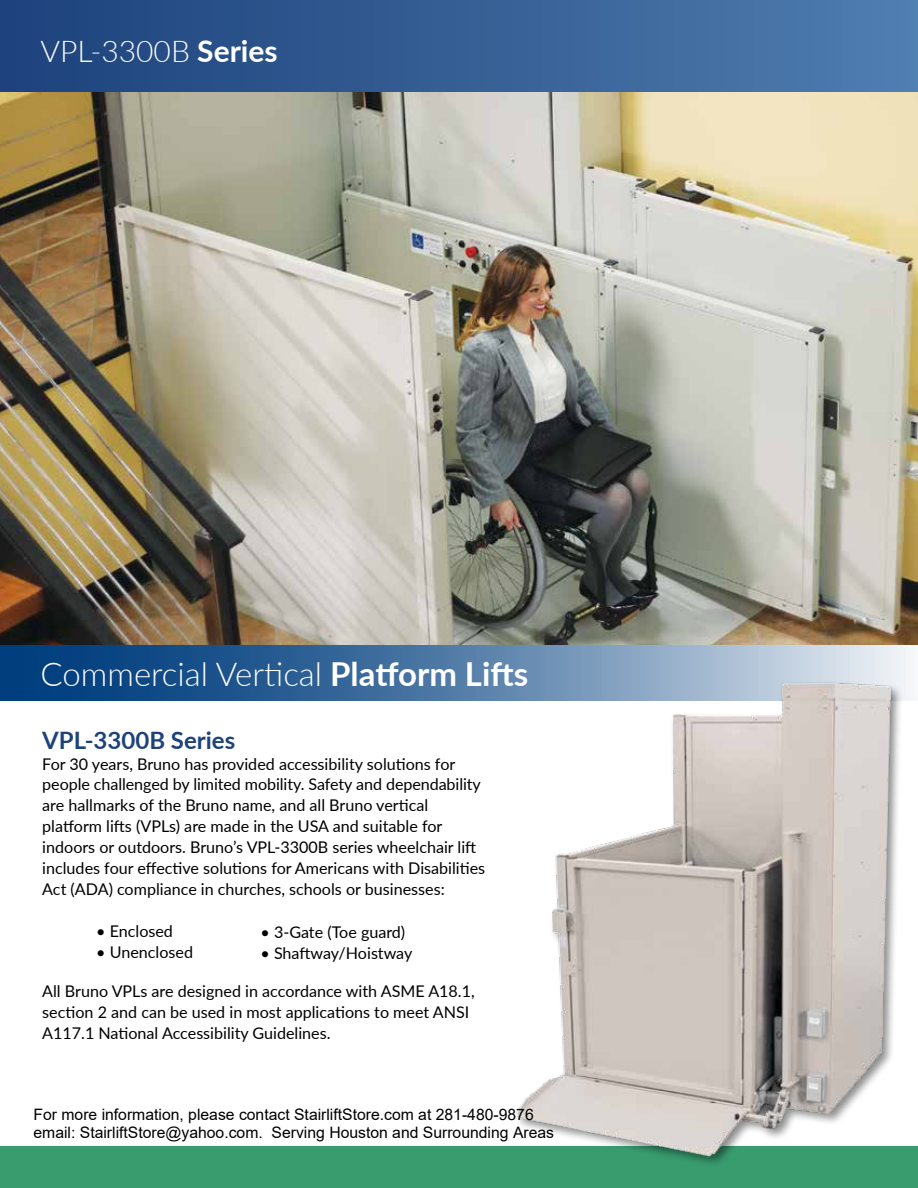
<style>
.page{position:relative;width:918px;height:1188px;background:#fff}
.page>*{position:absolute;margin:0;border:0;box-sizing:border-box;transform-origin:0 0}
.t1{font:300 33px "Lato";color:#fff}
.t2{font:300 30px "Lato";color:#fff}
.t3{font:700 24px "Lato";color:#1e427c}
.t4{font:16.2px/21px "Lato";color:#000}
.t5{font:15.75px/18.1px "Arial";color:#000}
.s1{font-weight:700}
</style>
<div class="page">
<svg style="left:0;top:645px;width:914px;height:55px;background:#43709f"></svg>
<div style="left:0;top:0;width:918px;height:93px;background:linear-gradient(to right,#1d417b,#507db0)"></div>
<img style="left:0;top:93px;width:918px;height:552px">
<div style="left:0;top:1142px;width:918px;height:46px;background:#000;opacity:.27"></div>
<div style="left:0;top:1147px;width:918px;height:41px;background:#389c6f"></div>
<img style="left:500px;top:665px;width:412px;height:499px">
<h2 class="t2" style="left:40px;top:30px;width:239px">VPL-3300B <span class="s1">Series</span></h2>
<h1 class="t1" style="left:40px;top:652px;width:489px">Commercial Vertical <span class="s1">Platform Lifts</span></h1>
<h3 class="t3" style="left:42px;top:722px;width:195px">VPL-3300B Series</h3>
<p class="t4" style="left:42px;top:752px;width:444px">For 30 years, Bruno has provided accessibility solutions for people challenged by limited mobility. Safety and dependability are hallmarks of the Bruno name, and all Bruno vertical platform lifts (VPLs) are made in the USA and suitable for indoors or outdoors. Bruno’s VPL-3300B series wheelchair lift includes four effective solutions for Americans with Disabilities Act (ADA) compliance in churches, schools or businesses:</p>
<p class="t4" style="left:96px;top:920px;width:78px">• Enclosed</p>
<p class="t4" style="left:96px;top:941px;width:98px">• Unenclosed</p>
<p class="t4" style="left:42px;top:980px;width:434px">All Bruno VPLs are designed in accordance with ASME A18.1, section 2 and can be used in most applications to meet ANSI<br>A117.1 National Accessibility Guidelines.</p>
<p class="t4" style="left:261px;top:920px;width:146px">• 3-Gate (Toe guard)</p>
<p class="t4" style="left:261px;top:941px;width:153px">• Shaftway/Hoistway</p>
<p class="t5" style="left:34px;top:1105px;width:522px">For more information, please contact StairliftStore.com at 281-480-9876 email: StairliftStore@yahoo.com. Serving Houston and Surrounding Areas</p>
</div>
